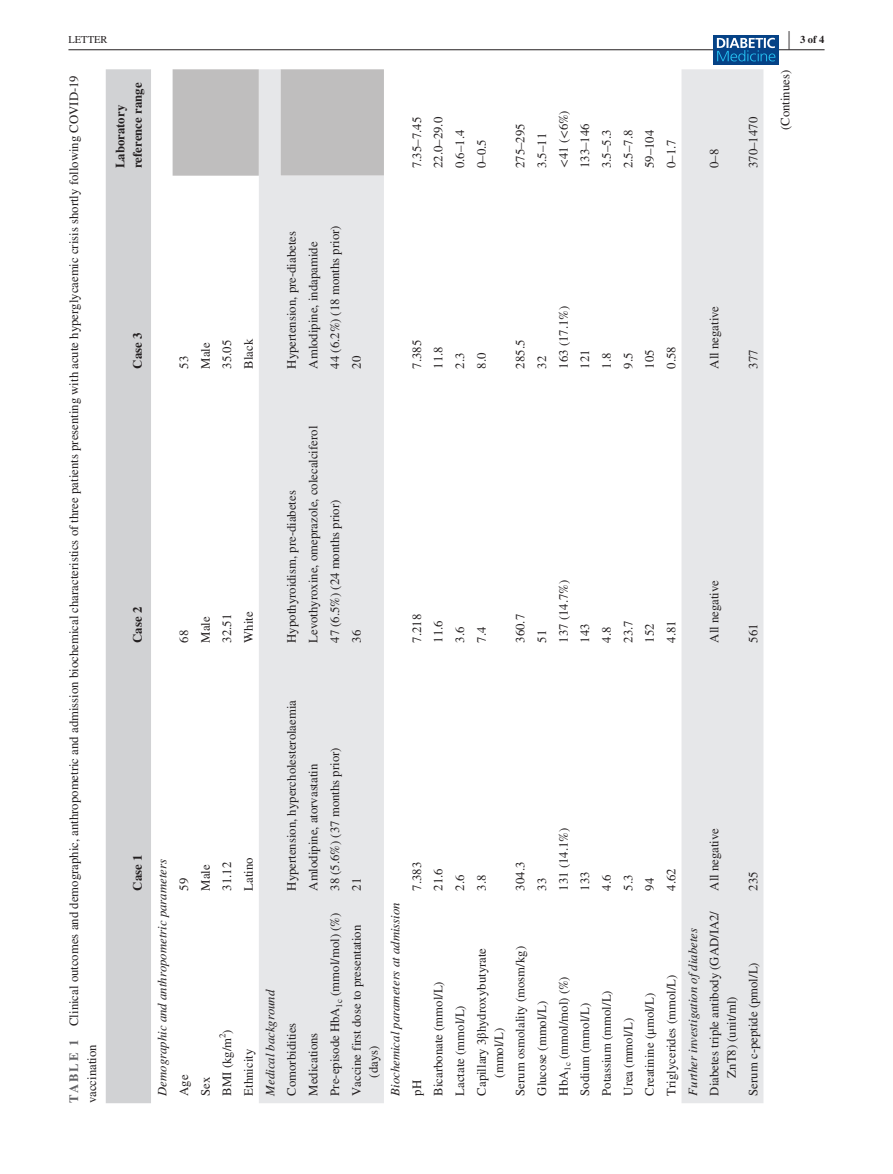
<style>
.page{position:relative;width:893px;height:1174px;background:#fff}
.page>*{position:absolute;margin:0;border:0;box-sizing:border-box;transform-origin:0 0}
.t1{font:700 25.95px "STIX";color:#231f20;scale:.36 1}
.t2{font:12.75px/17.2px "STIX";color:#231f20}
.t3{font:italic 12.75px "STIX";color:#231f20}
.t4{font:700 12.75px/17.2px "STIX";color:#231f20}
.t5{font:10.5px "STIX";color:#231f20}
.t6{font:700 10.5px "STIX";color:#231f20}
.s1{font-weight:700;color:#636366}
</style>
<div class="page">
<hr style="left:68px;top:49px;width:756px;height:1px;background:#231f20">
<div style="left:713px;top:35px;width:65px;height:30px;background:#054286"></div>
<svg style="left:717px;top:38px;width:58px;height:23px"></svg>
<div style="left:106px;top:69px;width:45px;height:1034px;background:#d1d2d4"></div>
<div style="left:173px;top:69px;width:86px;height:107px;background:#bfbebe"></div>
<svg style="left:259px;top:69px;width:504px;height:1034px"></svg>
<h1 class="t1" style="left:788px;top:24px;width:7px">|</h1>
<p class="t5" style="left:68px;top:32px;width:41px">LETTER</p>
<p class="t6" style="left:800px;top:33px;width:26px">3 of 4</p>
<p class="t2" style="left:66px;top:1103px;width:1029px;line-height:18px;rotate:-90deg"><span class="s1">TABLE 1</span> Clinical outcomes and demographic, anthropometric and admission biochemical characteristics of three patients presenting with acute hyperglycaemic crisis shortly following COVID-19 vaccination</p>
<p class="t2" style="left:777px;top:130px;width:62px;rotate:-90deg">(Continues)</p>
<p class="t4" style="left:112px;top:168px;width:87px;rotate:-90deg">Laboratory reference range</p>
<p class="t2" style="left:556px;top:168px;width:59px;rotate:-90deg">&lt;41 (&lt;6%)</p>
<p class="t2" style="left:745px;top:168px;width:52px;rotate:-90deg">370–1470</p>
<p class="t2" style="left:431px;top:168px;width:52px;rotate:-90deg">22.0–29.0</p>
<p class="t2" style="left:409px;top:168px;width:52px;rotate:-90deg">7.35–7.45</p>
<p class="t2" style="left:577px;top:168px;width:46px;rotate:-90deg">133–146</p>
<p class="t2" style="left:512px;top:168px;width:46px;rotate:-90deg">275–295</p>
<p class="t2" style="left:642px;top:168px;width:40px;rotate:-90deg">59–104</p>
<p class="t2" style="left:452px;top:168px;width:40px;rotate:-90deg">0.6–1.4</p>
<p class="t2" style="left:620px;top:168px;width:40px;rotate:-90deg">2.5–7.8</p>
<p class="t2" style="left:599px;top:168px;width:40px;rotate:-90deg">3.5–5.3</p>
<p class="t2" style="left:534px;top:168px;width:37px;rotate:-90deg">3.5–11</p>
<p class="t2" style="left:663px;top:168px;width:30px;rotate:-90deg">0–1.7</p>
<p class="t2" style="left:474px;top:168px;width:30px;rotate:-90deg">0–0.5</p>
<p class="t2" style="left:707px;top:168px;width:21px;rotate:-90deg">0–8</p>
<p class="t2" style="left:327px;top:368px;width:145px;rotate:-90deg">44 (6.2%) (18 months prior)</p>
<p class="t2" style="left:284px;top:368px;width:139px;rotate:-90deg">Hypertension, pre-diabetes</p>
<p class="t2" style="left:305px;top:368px;width:128px;rotate:-90deg">Amlodipine, indapamide</p>
<p class="t2" style="left:707px;top:368px;width:64px;rotate:-90deg">All negative</p>
<p class="t2" style="left:556px;top:368px;width:64px;rotate:-90deg">163 (17.1%)</p>
<p class="t4" style="left:129px;top:368px;width:37px;rotate:-90deg">Case 3</p>
<p class="t2" style="left:241px;top:368px;width:31px;rotate:-90deg">Black</p>
<p class="t2" style="left:512px;top:368px;width:30px;rotate:-90deg">285.5</p>
<p class="t2" style="left:409px;top:368px;width:30px;rotate:-90deg">7.385</p>
<p class="t2" style="left:219px;top:368px;width:30px;rotate:-90deg">35.05</p>
<p class="t2" style="left:198px;top:368px;width:28px;rotate:-90deg">Male</p>
<p class="t2" style="left:663px;top:368px;width:24px;rotate:-90deg">0.58</p>
<p class="t2" style="left:431px;top:368px;width:24px;rotate:-90deg">11.8</p>
<p class="t2" style="left:745px;top:368px;width:21px;rotate:-90deg">377</p>
<p class="t2" style="left:642px;top:368px;width:21px;rotate:-90deg">105</p>
<p class="t2" style="left:577px;top:368px;width:21px;rotate:-90deg">121</p>
<p class="t2" style="left:474px;top:368px;width:17px;rotate:-90deg">8.0</p>
<p class="t2" style="left:599px;top:368px;width:17px;rotate:-90deg">1.8</p>
<p class="t2" style="left:620px;top:368px;width:17px;rotate:-90deg">9.5</p>
<p class="t2" style="left:452px;top:368px;width:17px;rotate:-90deg">2.3</p>
<p class="t2" style="left:534px;top:368px;width:14px;rotate:-90deg">32</p>
<p class="t2" style="left:349px;top:368px;width:14px;rotate:-90deg">20</p>
<p class="t2" style="left:176px;top:368px;width:14px;rotate:-90deg">53</p>
<p class="t2" style="left:305px;top:642px;width:218px;rotate:-90deg">Levothyroxine, omeprazole, colecalciferol</p>
<p class="t2" style="left:284px;top:642px;width:154px;rotate:-90deg">Hypothyroidism, pre-diabetes</p>
<p class="t2" style="left:327px;top:643px;width:145px;rotate:-90deg">47 (6.5%) (24 months prior)</p>
<p class="t2" style="left:707px;top:642px;width:64px;rotate:-90deg">All negative</p>
<p class="t2" style="left:556px;top:643px;width:64px;rotate:-90deg">137 (14.7%)</p>
<p class="t4" style="left:129px;top:643px;width:37px;rotate:-90deg">Case 2</p>
<p class="t2" style="left:241px;top:642px;width:33px;rotate:-90deg">White</p>
<p class="t2" style="left:512px;top:642px;width:30px;rotate:-90deg">360.7</p>
<p class="t2" style="left:409px;top:642px;width:30px;rotate:-90deg">7.218</p>
<p class="t2" style="left:219px;top:643px;width:30px;rotate:-90deg">32.51</p>
<p class="t2" style="left:198px;top:642px;width:28px;rotate:-90deg">Male</p>
<p class="t2" style="left:431px;top:642px;width:24px;rotate:-90deg">11.6</p>
<p class="t2" style="left:620px;top:642px;width:24px;rotate:-90deg">23.7</p>
<p class="t2" style="left:663px;top:642px;width:24px;rotate:-90deg">4.81</p>
<p class="t2" style="left:642px;top:642px;width:21px;rotate:-90deg">152</p>
<p class="t2" style="left:577px;top:642px;width:21px;rotate:-90deg">143</p>
<p class="t2" style="left:745px;top:642px;width:21px;rotate:-90deg">561</p>
<p class="t2" style="left:474px;top:642px;width:17px;rotate:-90deg">7.4</p>
<p class="t2" style="left:452px;top:642px;width:17px;rotate:-90deg">3.6</p>
<p class="t2" style="left:599px;top:642px;width:17px;rotate:-90deg">4.8</p>
<p class="t2" style="left:349px;top:643px;width:14px;rotate:-90deg">36</p>
<p class="t2" style="left:176px;top:643px;width:14px;rotate:-90deg">68</p>
<p class="t2" style="left:534px;top:642px;width:14px;rotate:-90deg">51</p>
<p class="t2" style="left:284px;top:890px;width:192px;rotate:-90deg">Hypertension, hypercholesterolaemia</p>
<p class="t2" style="left:327px;top:890px;width:145px;rotate:-90deg">38 (5.6%) (37 months prior)</p>
<p class="t2" style="left:305px;top:890px;width:128px;rotate:-90deg">Amlodipine, atorvastatin</p>
<p class="t2" style="left:707px;top:890px;width:64px;rotate:-90deg">All negative</p>
<p class="t2" style="left:556px;top:890px;width:64px;rotate:-90deg">131 (14.1%)</p>
<p class="t4" style="left:129px;top:890px;width:37px;rotate:-90deg">Case 1</p>
<p class="t2" style="left:241px;top:890px;width:35px;rotate:-90deg">Latino</p>
<p class="t3" style="left:154px;top:1095px;width:238px;rotate:-90deg">Demographic and anthropometric parameters</p>
<p class="t2" style="left:219px;top:890px;width:30px;rotate:-90deg">31.12</p>
<p class="t2" style="left:512px;top:890px;width:30px;rotate:-90deg">304.3</p>
<p class="t2" style="left:409px;top:890px;width:30px;rotate:-90deg">7.383</p>
<p class="t2" style="left:198px;top:890px;width:28px;rotate:-90deg">Male</p>
<p class="t2" style="left:663px;top:890px;width:24px;rotate:-90deg">4.62</p>
<p class="t2" style="left:431px;top:890px;width:24px;rotate:-90deg">21.6</p>
<p class="t2" style="left:745px;top:890px;width:21px;rotate:-90deg">235</p>
<p class="t2" style="left:577px;top:890px;width:21px;rotate:-90deg">133</p>
<p class="t2" style="left:452px;top:890px;width:17px;rotate:-90deg">2.6</p>
<p class="t2" style="left:599px;top:890px;width:17px;rotate:-90deg">4.6</p>
<p class="t2" style="left:474px;top:890px;width:17px;rotate:-90deg">3.8</p>
<p class="t2" style="left:620px;top:890px;width:17px;rotate:-90deg">5.3</p>
<p class="t2" style="left:642px;top:890px;width:14px;rotate:-90deg">94</p>
<p class="t2" style="left:176px;top:890px;width:14px;rotate:-90deg">59</p>
<p class="t2" style="left:534px;top:890px;width:14px;rotate:-90deg">33</p>
<p class="t2" style="left:349px;top:890px;width:14px;rotate:-90deg">21</p>
<p class="t3" style="left:386px;top:1095px;width:195px;rotate:-90deg">Biochemical parameters at admission</p>
<p class="t2" style="left:707px;top:1077px;width:168px;text-indent:-18px;rotate:-90deg">Diabetes triple antibody (GAD/IA2/<br>ZnT8) (unit/ml)</p>
<p class="t2" style="left:327px;top:1095px;width:184px;rotate:-90deg">Pre-episode HbA<sub>1c</sub> (mmol/mol) (%)</p>
<p class="t2" style="left:349px;top:1077px;width:154px;text-indent:-18px;rotate:-90deg">Vaccine first dose to presentation (days)</p>
<p class="t3" style="left:684px;top:1095px;width:169px;rotate:-90deg">Further investigation ofdiabetes</p>
<p class="t2" style="left:512px;top:1095px;width:151px;rotate:-90deg">Serum osmolality (mosm/kg)</p>
<p class="t2" style="left:474px;top:1077px;width:131px;text-indent:-18px;rotate:-90deg">Capillary 3βhydroxybutyrate (mmol/L)</p>
<p class="t2" style="left:745px;top:1095px;width:135px;rotate:-90deg">Serum c-peptide (pmol/L)</p>
<p class="t2" style="left:663px;top:1095px;width:122px;rotate:-90deg">Triglycerides (mmol/L)</p>
<p class="t2" style="left:556px;top:1095px;width:121px;rotate:-90deg">HbA<sub>1c</sub> (mmol/mol) (%)</p>
<p class="t2" style="left:431px;top:1095px;width:116px;rotate:-90deg">Bicarbonate (mmol/L)</p>
<p class="t3" style="left:261px;top:1095px;width:108px;rotate:-90deg">Medical background</p>
<p class="t2" style="left:599px;top:1095px;width:107px;rotate:-90deg">Potassium (mmol/L)</p>
<p class="t2" style="left:642px;top:1095px;width:104px;rotate:-90deg">Creatinine (μmol/L)</p>
<p class="t2" style="left:534px;top:1095px;width:96px;rotate:-90deg">Glucose (mmol/L)</p>
<p class="t2" style="left:577px;top:1095px;width:94px;rotate:-90deg">Sodium (mmol/L)</p>
<p class="t2" style="left:452px;top:1095px;width:92px;rotate:-90deg">Lactate (mmol/L)</p>
<p class="t2" style="left:620px;top:1095px;width:79px;rotate:-90deg">Urea (mmol/L)</p>
<p class="t2" style="left:284px;top:1095px;width:74px;rotate:-90deg">Comorbidities</p>
<p class="t2" style="left:219px;top:1095px;width:68px;rotate:-90deg">BMI (kg/m<sup>2</sup>)</p>
<p class="t2" style="left:305px;top:1095px;width:65px;rotate:-90deg">Medications</p>
<p class="t2" style="left:241px;top:1095px;width:48px;rotate:-90deg">Ethnicity</p>
<p class="t2" style="left:176px;top:1095px;width:23px;rotate:-90deg">Age</p>
<p class="t2" style="left:198px;top:1095px;width:21px;rotate:-90deg">Sex</p>
<p class="t2" style="left:409px;top:1095px;width:17px;rotate:-90deg">pH</p>
</div>
